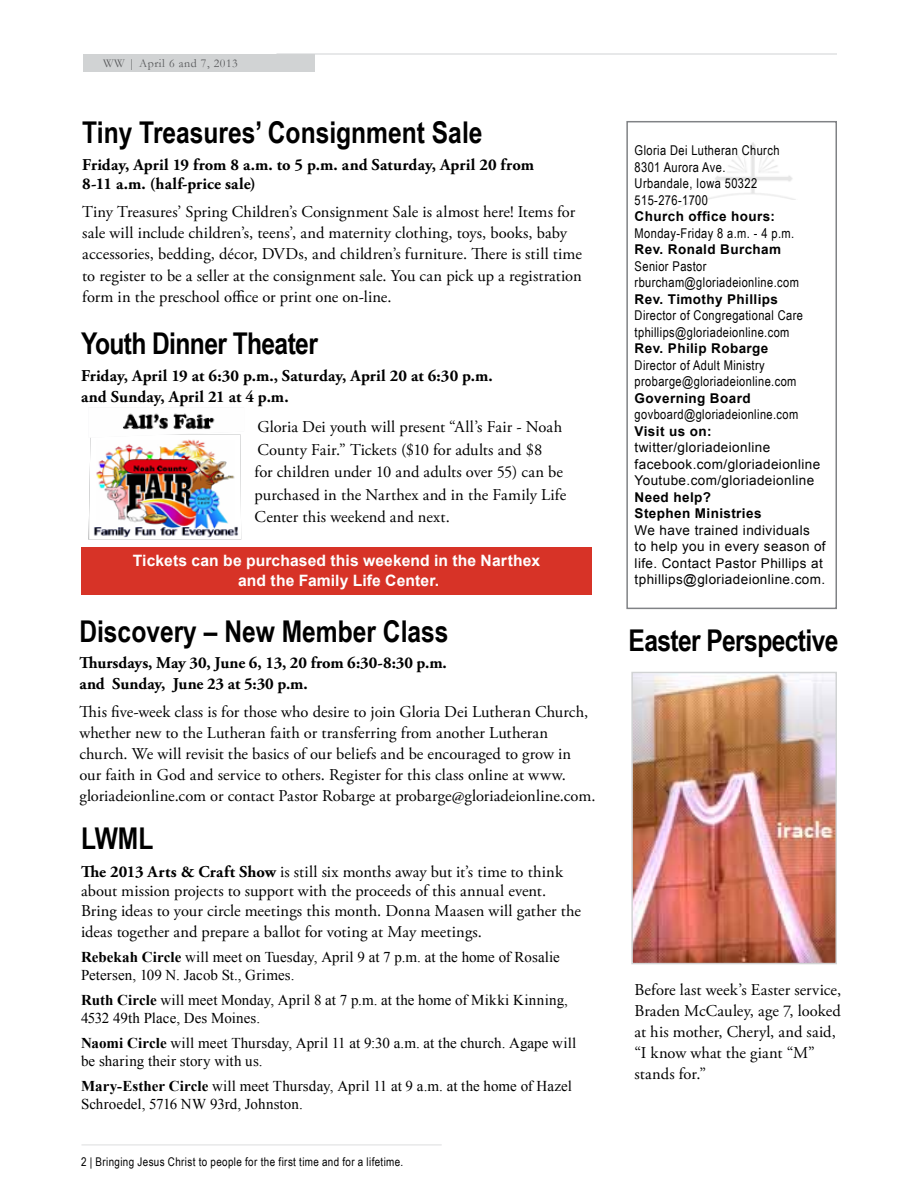
<style>
.page{position:relative;width:918px;height:1188px;background:#fff}
.page>*{position:absolute;margin:0;border:0;box-sizing:border-box;transform-origin:0 0}
.t1{font:700 30px "Arial Narrow";color:#000}
.t2{font:700 30px "Arial Narrow";letter-spacing:-.02em;color:#000}
.t3{font:16.5px/21px "Adobe Garamond Pro";letter-spacing:.005em;color:#000}
.t4{font:700 16.5px/21px "Adobe Garamond Pro";letter-spacing:.005em;color:#000}
.t5{font:700 15.6px/20px "Arial";letter-spacing:.005em;color:#fff;text-align:center}
.t6{font:15px/18px "Times New Roman";letter-spacing:.005em;color:#000}
.t7{font:13.5px/16.5px "Arial Narrow";letter-spacing:.03em;color:#000}
.t8{font:13.5px/16.5px "Arial";letter-spacing:.03em;color:#000}
.t9{font:700 13.5px/16.5px "Arial";letter-spacing:.03em;color:#000}
.t10{font:12px "Arial Narrow";letter-spacing:.03em;color:#000}
.t11{font:12px "Garamond";letter-spacing:.045em;color:#58595b}
.s1{font-weight:700}
</style>
<div class="page">
<img style="left:663px;top:142px;width:133px;height:73px">
<hr style="left:276px;top:54px;width:561px;height:1px;background:#bcbec0">
<div style="left:83px;top:54px;width:231px;height:17px;background:#d1d3d4"></div>
<hr style="left:81px;top:1145px;width:361px;height:1px;background:#dcddde">
<div style="left:626px;top:121px;width:211px;height:488px;border:2px solid #808285"></div>
<div style="left:81px;top:547px;width:511px;height:47px;background:#d73327"></div>
<img style="left:89px;top:438px;width:153px;height:102px">
<img style="left:90px;top:413px;width:151px;height:25px">
<img style="left:634px;top:675px;width:200px;height:286px">
<div style="left:631px;top:672px;width:206px;height:292px;border:2px solid #d1d3d4"></div>
<p class="t11" style="left:103px;top:56px;width:136px">WW | April 6 and 7, 2013</p>
<h1 class="t1" style="left:82px;top:110px;width:402px">Tiny Treasures’ Consignment Sale</h1>
<p class="t4" style="left:82px;top:155px;width:453px;line-height:19.5px">Friday, April 19 from 8 a.m. to 5 p.m. and Saturday, April 20 from<br>8-11 a.m. (half-price sale)</p>
<p class="t3" style="left:82px;top:202px;width:501px">Tiny Treasures’ Spring Children’s Consignment Sale is almost here! Items for sale will include children’s, teens’, and maternity clothing, toys, books, baby accessories, bedding, décor, DVDs, and children’s furniture. There is still time to register to be a seller at the consignment sale. You can pick up a registration form in the preschool office or print one on-line.</p>
<h1 class="t2" style="left:81px;top:320px;width:238px">Youth Dinner Theater</h1>
<p class="t4" style="left:81px;top:366px;width:413px">Friday, April 19 at 6:30 p.m., Saturday, April 20 at 6:30 p.m. and Sunday, April 21 at 4 p.m.</p>
<p class="t3" style="left:255px;top:416px;width:313px;line-height:22.5px">Gloria Dei youth will present “All’s Fair - Noah County Fair.” Tickets ($10 for adults and $8<br>for children under 10 and adults over 55) can be purchased in the Narthex and in the Family Life Center this weekend and next.</p>
<p class="t5" style="left:133px;top:551px;width:409px">Tickets can be purchased this weekend in the Narthex and the Family Life Center.</p>
<h1 class="t1" style="left:79px;top:608px;width:371px">Discovery – New Member Class</h1>
<p class="t4" style="left:79px;top:653px;width:369px">Thursdays, May 30, June 6, 13, 20 from 6:30-8:30 p.m. and Sunday, June 23 at 5:30 p.m.</p>
<p class="t3" style="left:79px;top:702px;width:518px">This five-week class is for those who desire to join Gloria Dei Lutheran Church, whether new to the Lutheran faith or transferring from another Lutheran church. We will revisit the basics of our beliefs and be encouraged to grow in our faith in God and service to others. Register for this class online at www. gloriadeionline.com or contact Pastor Robarge at probarge@gloriadeionline.com.</p>
<h1 class="t1" style="left:81px;top:816px;width:74px">LWML</h1>
<p class="t3" style="left:81px;top:862px;width:502px;line-height:19.5px"><span class="s1">The 2013 Arts &amp; Craft Show</span> is still six months away but it’s time to think about mission projects to support with the proceeds of this annual event.<br>Bring ideas to your circle meetings this month. Donna Maasen will gather the</p>
<p class="t3" style="left:81px;top:922px;width:403px">ideas together and prepare a ballot for voting at May meetings.</p>
<p class="t6" style="left:81px;top:948px;width:480px"><span class="s1">Rebekah Circle</span> will meet on Tuesday, April 9 at 7 p.m. at the home of Rosalie<br>Petersen, 109 N. Jacob St., Grimes.</p>
<p class="t6" style="left:81px;top:991px;width:488px"><span class="s1">Ruth Circle</span> will meet Monday, April 8 at 7 p.m. at the home of Mikki Kinning,<br>4532 49th Place, Des Moines.</p>
<p class="t6" style="left:81px;top:1034px;width:497px"><span class="s1">Naomi Circle</span> will meet Thursday, April 11 at 9:30 a.m. at the church. Agape will be sharing their story with us.</p>
<p class="t6" style="left:81px;top:1076px;width:492px"><span class="s1">Mary-Esther Circle</span> will meet Thursday, April 11 at 9 a.m. at the home of Hazel<br>Schroedel, 5716 NW 93rd, Johnston.</p>
<p class="t10" style="left:81px;top:1153px;width:324px">2 | Bringing Jesus Christ to people for the first time and for a lifetime.</p>
<p class="t7" style="left:635px;top:142px;width:146px">Gloria Dei Lutheran Church<br>8301 Aurora Ave.<br>Urbandale, Iowa 50322<br>515-276-1700</p>
<p class="t9" style="left:635px;top:209px;width:142px">Church office hours:</p>
<p class="t7" style="left:635px;top:224px;width:161px">Monday-Friday 8 a.m. - 4 p.m.</p>
<p class="t9" style="left:635px;top:242px;width:148px">Rev. Ronald Burcham</p>
<p class="t7" style="left:635px;top:257px;width:166px">Senior Pastor rburcham@gloriadeionline.com</p>
<p class="t9" style="left:635px;top:291px;width:145px">Rev. Timothy Phillips</p>
<p class="t7" style="left:635px;top:307px;width:170px">Director of Congregational Care tphillips@gloriadeionline.com</p>
<p class="t9" style="left:635px;top:341px;width:135px">Rev. Philip Robarge</p>
<p class="t7" style="left:635px;top:356px;width:163px">Director of Adult Ministry probarge@gloriadeionline.com</p>
<p class="t9" style="left:635px;top:390px;width:117px">Governing Board</p>
<p class="t7" style="left:635px;top:406px;width:165px">govboard@gloriadeionline.com</p>
<p class="t9" style="left:635px;top:423px;width:78px">Visit us on:</p>
<p class="t8" style="left:635px;top:440px;width:187px">twitter/gloriadeionline facebook.com/gloriadeionline<br>Youtube.com/gloriadeionline</p>
<p class="t9" style="left:635px;top:489px;width:128px">Need help?<br>Stephen Ministries</p>
<p class="t8" style="left:635px;top:522px;width:193px">We have trained individuals<br>to help you in every season of life. Contact Pastor Phillips at tphillips@gloriadeionline.com.</p>
<h1 class="t2" style="left:629px;top:618px;width:211px">Easter Perspective</h1>
<p class="t3" style="left:634px;top:980px;width:208px">Before last week’s Easter service,<br>Braden McCauley, age 7, looked at his mother, Cheryl, and said, “I know what the giant “M” stands for.”</p>
</div>
